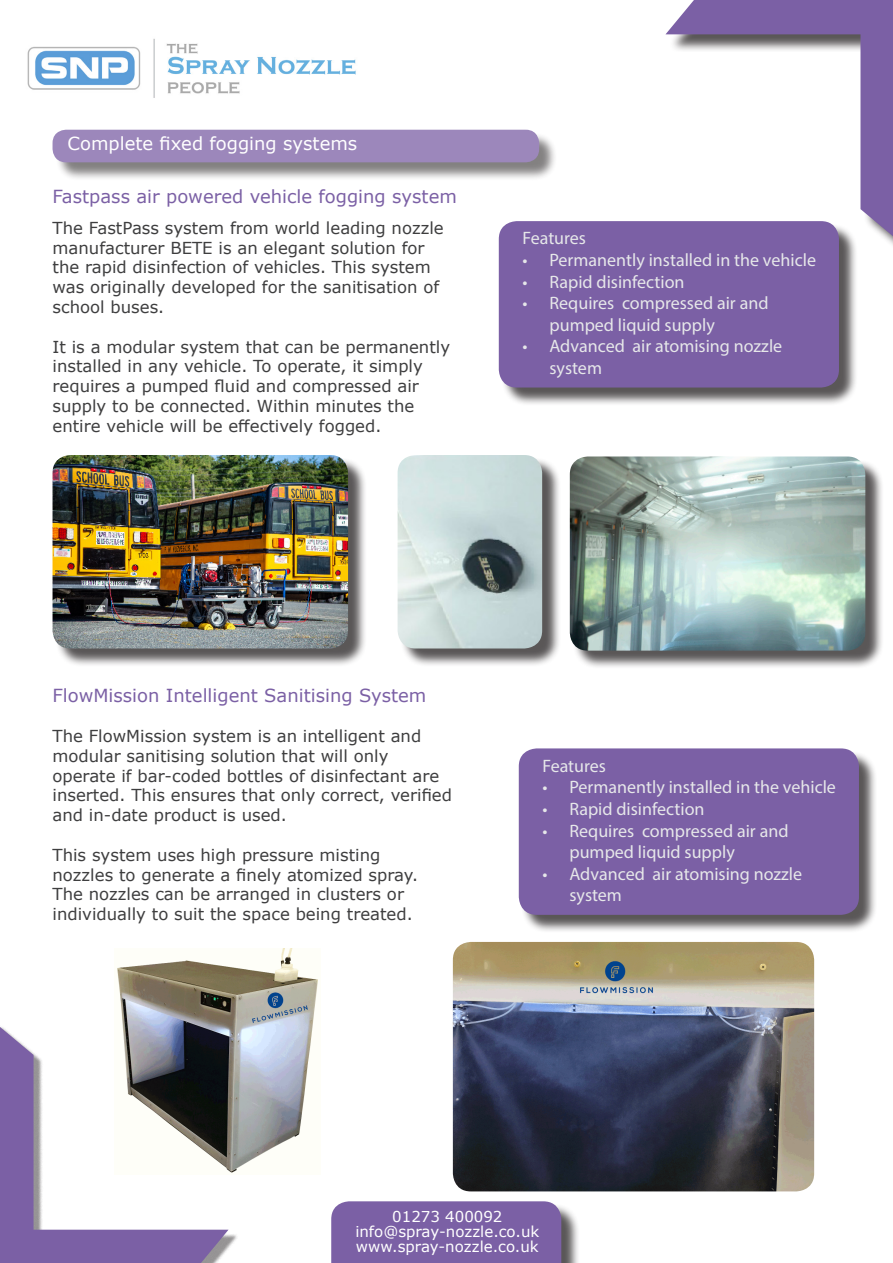
<style>
.page{position:relative;width:893px;height:1263px;background:#fff}
.page>*{position:absolute;margin:0;border:0;box-sizing:border-box;transform-origin:0 0}
.Text_Bold{font:18px/21.6px "Myriad Pro";color:#e6e7e9}
.Text_Bold-2{font:18px "Verdana";color:#7b60a5}
.t1{font:18px "Verdana";color:#fff}
.Text_Bold-3{font:16.5px/19.8px "Verdana";color:#3e3e3f}
.t2{font:15px/15px "Verdana";color:#fff;text-align:center}
</style>
<div class="page">
<svg style="left:0;top:1027px;width:229px;height:236px"></svg>
<img style="left:27px;top:38px;width:329px;height:60px">
<svg style="left:665px;top:0;width:228px;height:242px"></svg>
<div style="left:333px;top:1203px;width:247px;height:60px;background:#231f20;opacity:.75"></div>
<div style="left:331px;top:1201px;width:230px;height:62px;background:#7b60a5"></div>
<div style="left:55px;top:132px;width:503px;height:49px;background:#231f20;opacity:.75"></div>
<div style="left:53px;top:130px;width:486px;height:32px;background:#9c87bb;border-radius:14px"></div>
<div style="left:501px;top:223px;width:356px;height:183px;background:#231f20;opacity:.75"></div>
<div style="left:499px;top:221px;width:340px;height:166px;background:#7b60a5;border-radius:18px"></div>
<div style="left:521px;top:751px;width:357px;height:182px;background:#231f20;opacity:.75"></div>
<div style="left:519px;top:748px;width:340px;height:167px;background:#7b60a5;border-radius:18px"></div>
<div style="left:55px;top:457px;width:312px;height:210px;background:#231f20;opacity:.75"></div>
<img style="left:53px;top:455px;width:295px;height:193px">
<div style="left:400px;top:457px;width:161px;height:210px;background:#231f20;opacity:.75"></div>
<img style="left:398px;top:455px;width:144px;height:193px">
<div style="left:572px;top:459px;width:312px;height:210px;background:#231f20;opacity:.75"></div>
<img style="left:570px;top:456px;width:295px;height:195px">
<img style="left:115px;top:948px;width:203px;height:227px">
<img style="left:453px;top:942px;width:361px;height:249px">
<p class="t1" style="left:68px;top:131px;width:291px">Complete fixed fogging systems</p>
<p class="Text_Bold-2" style="left:53px;top:184px;width:406px">Fastpass air powered vehicle fogging system</p>
<p class="Text_Bold-3" style="left:53px;top:218px;width:393px">The FastPass system from world leading nozzle manufacturer BETE is an elegant solution for the rapid disinfection of vehicles. This system was originally developed for the sanitisation of school buses.</p>
<p class="Text_Bold-3" style="left:53px;top:336px;width:399px">It is a modular system that can be permanently installed in any vehicle. To operate, it simply requires a pumped fluid and compressed air supply to be connected. Within minutes the entire vehicle will be effectively fogged.</p>
<p class="Text_Bold" style="left:522px;top:227px;width:65px">Features</p>
<p class="Text_Bold" style="left:522px;top:249px;width:295px">• Permanently installed in the vehicle</p>
<p class="Text_Bold" style="left:522px;top:270px;width:164px">• Rapid disinfection</p>
<p class="Text_Bold" style="left:549px;top:292px;width:220px;text-indent:-27px">• Requires compressed air and pumped liquid supply</p>
<p class="Text_Bold" style="left:549px;top:335px;width:234px;text-indent:-27px">• Advanced air atomising nozzle system</p>
<p class="Text_Bold-2" style="left:53px;top:683px;width:375px">FlowMission Intelligent Sanitising System</p>
<p class="Text_Bold-3" style="left:53px;top:726px;width:401px">The FlowMission system is an intelligent and modular sanitising solution that will only operate if bar-coded bottles of disinfectant are inserted. This ensures that only correct, verified and in-date product is used.</p>
<p class="Text_Bold-3" style="left:53px;top:845px;width:367px">This system uses high pressure misting nozzles to generate a finely atomized spray.<br>The nozzles can be arranged in clusters or individually to suit the space being treated.</p>
<p class="Text_Bold" style="left:542px;top:755px;width:65px">Features</p>
<p class="Text_Bold" style="left:542px;top:776px;width:295px">• Permanently installed in the vehicle</p>
<p class="Text_Bold" style="left:542px;top:798px;width:164px">• Rapid disinfection</p>
<p class="Text_Bold" style="left:569px;top:819px;width:220px;text-indent:-27px">• Requires compressed air and pumped liquid supply</p>
<p class="Text_Bold" style="left:569px;top:863px;width:234px;text-indent:-27px">• Advanced air atomising nozzle system</p>
<p class="t2" style="left:355px;top:1208px;width:186px">01273 400092 info@spray-nozzle.co.uk www.spray-nozzle.co.uk</p>
</div>
